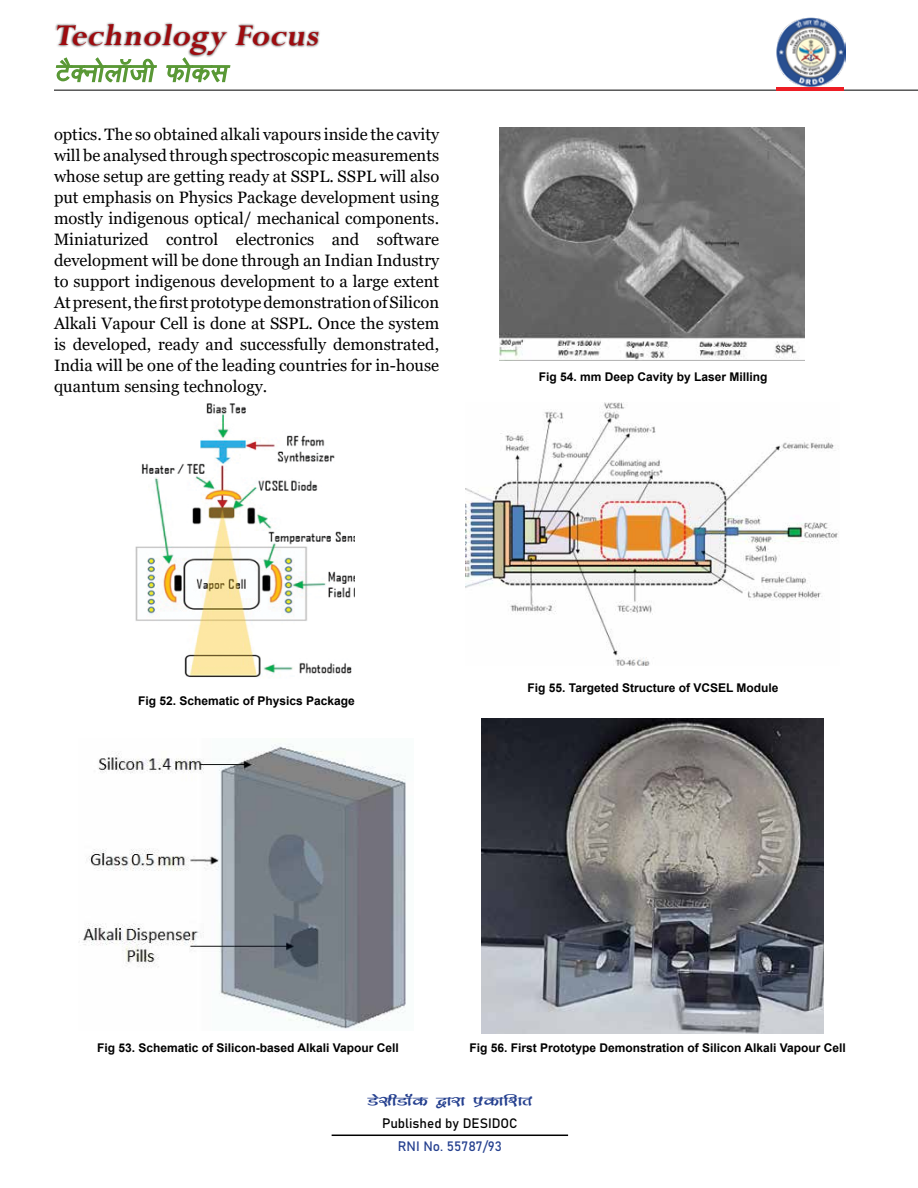
<style>
.page{position:relative;width:918px;height:1188px;background:#fff}
.page>*{position:absolute;margin:0;border:0;box-sizing:border-box;transform-origin:0 0}
.t1{font:italic 700 33.6px "Perpetua";color:#9e0b0f}
.t2{font:16.5px/21px "Georgia";color:#000;text-align:justify}
.t3{font:700 15px "Kruti Dev 170";color:#25408f}
.t4{font:13.5px "Bahnschrift 400 100";color:#000}
.t5{font:13.5px "Bahnschrift 400 100";color:#25408f}
.t6{font:700 12px "Arial";color:#000}
</style>
<div class="page">
<div style="left:55px;top:22px;width:266px;height:36px;background:#000;opacity:.75"></div>
<svg style="left:55px;top:56px;width:103px;height:34px"></svg>
<svg style="left:165px;top:56px;width:66px;height:34px"></svg>
<hr style="left:54px;top:90px;width:864px;height:1px;background:#000">
<img style="left:777px;top:18px;width:69px;height:68px">
<hr style="left:776px;top:87px;width:68px;height:3px;background:#ed1d24">
<hr style="left:332px;top:1135px;width:236px;height:1px;background:#000">
<img style="left:135px;top:403px;width:220px;height:275px">
<img style="left:79px;top:744px;width:327px;height:285px">
<img style="left:500px;top:128px;width:304px;height:232px">
<img style="left:465px;top:403px;width:373px;height:263px">
<img style="left:481px;top:719px;width:343px;height:314px">
<h1 class="t1" style="left:54px;top:14px;width:273px">Technology Focus</h1>
<p class="t2" style="left:54px;top:124px;width:387px">optics. The so obtained alkali vapours inside the cavity will be analysed through spectroscopic measurements whose setup are getting ready at SSPL. SSPL will also put emphasis on Physics Package development using mostly indigenous optical/ mechanical components.<br>Miniaturized control electronics and software development will be done through an Indian Industry to support indigenous development to a large extent At present, the first prototype demonstration of Silicon Alkali Vapour Cell is done at SSPL. Once the system is developed, ready and successfully demonstrated, India will be one of the leading countries for in-house quantum sensing technology.</p>
<p class="t6" style="left:539px;top:369px;width:230px">Fig 54. mm Deep Cavity by Laser Milling</p>
<p class="t6" style="left:138px;top:693px;width:218px">Fig 52. Schematic of Physics Package</p>
<p class="t6" style="left:528px;top:679px;width:252px">Fig 55. Targeted Structure of VCSEL Module</p>
<p class="t6" style="left:97px;top:1040px;width:303px">Fig 53. Schematic of Silicon-based Alkali Vapour Cell</p>
<p class="t6" style="left:470px;top:1040px;width:378px">Fig 56. First Prototype Demonstration of Silicon Alkali Vapour Cell</p>
<p class="t3" style="left:368px;top:1091px;width:166px">MslhMkWd }kjk izdkf'kr</p>
<p class="t4" style="left:382px;top:1113px;width:137px">Published by DESIDOC</p>
<p class="t5" style="left:398px;top:1136px;width:106px">RNI No. 55787/93</p>
</div>
